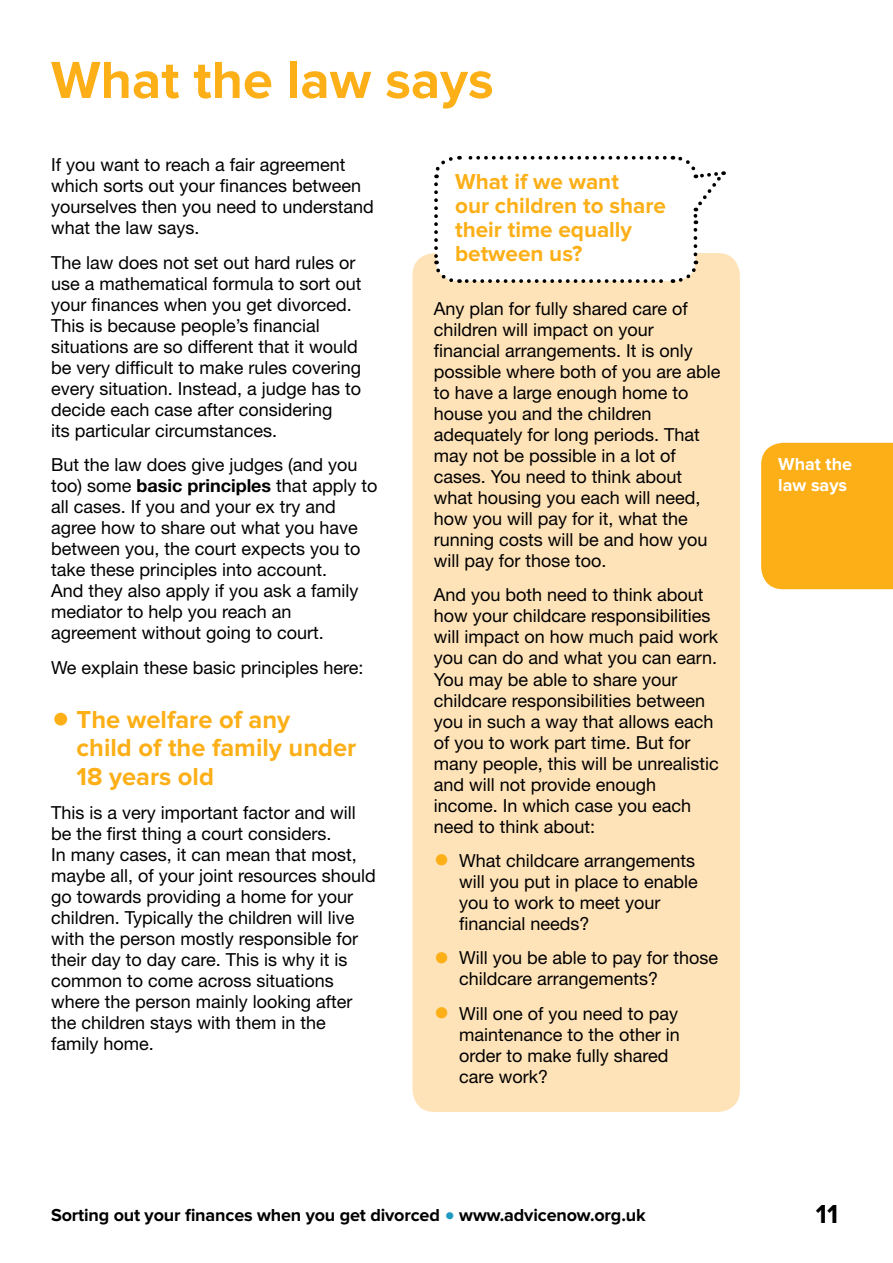
<style>
.page{position:relative;width:893px;height:1263px;background:#fff}
.page>*{position:absolute;margin:0;border:0;box-sizing:border-box;transform-origin:0 0}
.t1{font:700 54px "Proxima Nova";color:#fcaf17}
.t2{font:700 27px "Proxima Nova";color:#000}
.t3{font:700 25.5px/28.5px "Proxima Nova";color:#fcaf17}
.t4{font:700 22.5px/24px "Proxima Nova";color:#fcaf17}
.t5{font:18px/21px "Helvetica Neue";color:#000}
.t6{font:700 18px "Proxima Nova";letter-spacing:-.01em;color:#000}
.t7{font:700 18px/21px "Proxima Nova";color:#fff}
.s1{font-weight:700}
.s2{font-size:54px}
.s3{font-size:31.5px;color:#fcaf17}
.s4{font-size:30px;color:#1e9ac1}
</style>
<div class="page">
<div style="left:761px;top:443px;width:132px;height:146px;background:#fcaf17"></div>
<div style="left:412px;top:253px;width:328px;height:859px;background:#ffe3b8;border-radius:22px"></div>
<svg style="left:432px;top:155px;width:294px;height:128px"></svg>
<h1 class="t1" style="left:51px;top:55px;width:444px">What the law says</h1>
<p class="t5" style="left:51px;top:154px;width:324px">If you want to reach a fair agreement which sorts out your finances between yourselves then you need to understand what the law says.</p>
<p class="t5" style="left:51px;top:251px;width:312px">The law does not set out hard rules or use a mathematical formula to sort out your finances when you get divorced.<br>This is because people’s financial situations are so different that it would be very difficult to make rules covering every situation. Instead, a judge has to decide each case after considering<br>its particular circumstances.</p>
<p class="t5" style="left:51px;top:454px;width:328px">But the law does give judges (and you too) some <span class="s1">basic principles</span> that apply to all cases. If you and your ex try and agree how to share out what you have between you, the court expects you to take these principles into account.<br>And they also apply if you ask a family mediator to help you reach an agreement without going to court.</p>
<p class="t5" style="left:51px;top:657px;width:314px">We explain these basic principles here:</p>
<h3 class="t3" style="left:77px;top:706px;width:281px;text-indent:-26px"><span class="s2">•</span> The welfare of any<br>child of the family under<br>18 years old</h3>
<p class="t5" style="left:51px;top:802px;width:326px">This is a very important factor and will be the first thing a court considers.<br>In many cases, it can mean that most, maybe all, of your joint resources should go towards providing a home for your children. Typically the children will live with the person mostly responsible for their day to day care. This is why it is common to come across situations where the person mainly looking after the children stays with them in the family home.</p>
<p class="t4" style="left:455px;top:170px;width:212px">What if we want<br>our children to share their time equally between us?</p>
<p class="t5" style="left:434px;top:298px;width:288px">Any plan for fully shared care of children will impact on your financial arrangements. It is only possible where both of you are able to have a large enough home to house you and the children adequately for long periods. That may not be possible in a lot of cases. You need to think about what housing you each will need, how you will pay for it, what the running costs will be and how you will pay for those too.</p>
<p class="t5" style="left:434px;top:584px;width:287px">And you both need to think about how your childcare responsibilities will impact on how much paid work you can do and what you can earn.<br>You may be able to share your childcare responsibilities between you in such a way that allows each of you to work part time. But for many people, this will be unrealistic and will not provide enough income. In which case you each need to think about:</p>
<p class="t5" style="left:459px;top:850px;width:240px;text-indent:-26px"><span class="s3">•</span> What childcare arrangements will you put in place to enable you to work to meet your financial needs?</p>
<p class="t5" style="left:459px;top:947px;width:261px;text-indent:-26px"><span class="s3">•</span> Will you be able to pay for those childcare arrangements?</p>
<p class="t5" style="left:459px;top:1003px;width:222px;text-indent:-26px"><span class="s3">•</span> Will one of you need to pay maintenance to the other in order to make fully shared care work?</p>
<p class="t7" style="left:778px;top:454px;width:75px">What the law says</p>
<p class="t6" style="left:51px;top:1206px;width:596px">Sorting out your finances when you get divorced <span class="s4">•</span> www.advicenow.org.uk</p>
<h2 class="t2" style="left:816px;top:1202px;width:24px">11</h2>
</div>
